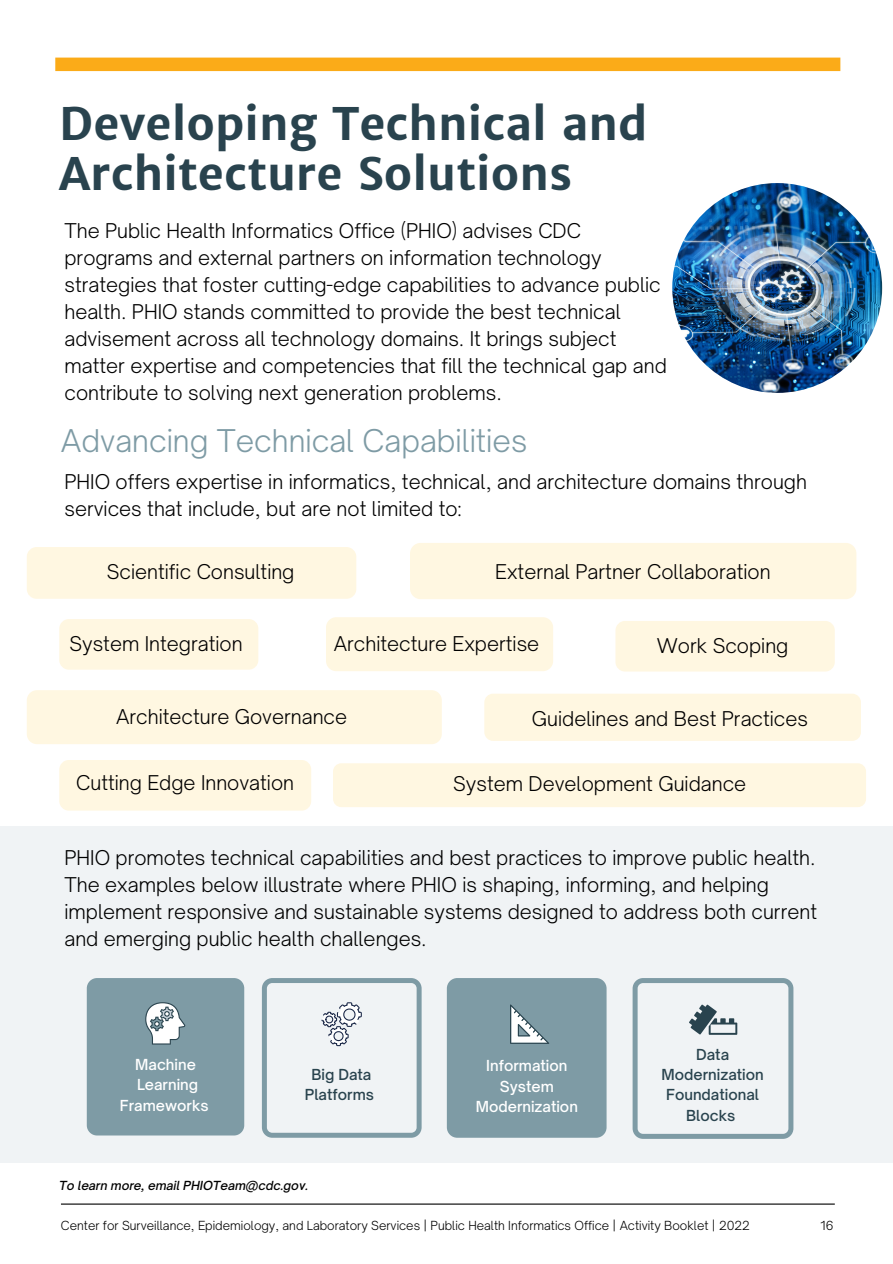
<style>
.page{position:relative;width:893px;height:1264px;background:#fff}
.page>*{position:absolute;margin:0;border:0;box-sizing:border-box;transform-origin:0 0}
.t1{font:700 45px/49.5px "Merriweather Sans";color:#29434e}
.t2{font:300 30px "Open Sauce One";color:#7e9ba5}
.t3{font:300 19.5px/27px "Open Sauce One";color:#000}
.t4{font:500 14.55px/20.2px "Open Sauce One";color:#fff;text-align:center}
.t5{font:500 14.55px/20.2px "Open Sauce One";color:#29434e;text-align:center}
.t6{font:300 12px "Open Sauce One";color:#000}
.t7{font:italic 500 12px "Open Sauce One";color:#000}
</style>
<div class="page">
<div style="left:0;top:826px;width:892px;height:336px;background:#f0f3f5"></div>
<hr style="left:61px;top:1203px;width:773px;height:1px;background:#000">
<img style="left:672px;top:183px;width:210px;height:210px;border-radius:50%">
<div style="left:55px;top:58px;width:785px;height:13px;background:#fbab18"></div>
<div style="left:27px;top:547px;width:329px;height:52px;background:#fff7e1;border-radius:10px"></div>
<div style="left:59px;top:760px;width:252px;height:50px;background:#fff7e1;border-radius:9px"></div>
<div style="left:59px;top:619px;width:199px;height:50px;background:#fff7e1;border-radius:10px"></div>
<div style="left:615px;top:621px;width:219px;height:50px;background:#fff7e1;border-radius:10px"></div>
<div style="left:484px;top:693px;width:376px;height:48px;background:#fff7e1;border-radius:9px"></div>
<div style="left:333px;top:763px;width:533px;height:44px;background:#fff7e1;border-radius:8px"></div>
<div style="left:27px;top:690px;width:415px;height:54px;background:#fff7e1;border-radius:10px"></div>
<div style="left:410px;top:543px;width:446px;height:56px;background:#fff7e1;border-radius:11px"></div>
<div style="left:326px;top:617px;width:227px;height:54px;background:#fff7e1;border-radius:10px"></div>
<div style="left:87px;top:978px;width:157px;height:157px;background:#7e9ba5;border-radius:10px"></div>
<svg style="left:262px;top:978px;width:159px;height:159px"></svg>
<div style="left:447px;top:978px;width:159px;height:159px;background:#7e9ba5;border-radius:10px"></div>
<svg style="left:510px;top:1004px;width:39px;height:39px"></svg>
<svg style="left:145px;top:1002px;width:41px;height:42px"></svg>
<svg style="left:632px;top:978px;width:161px;height:160px"></svg>
<p class="t1" style="left:59px;top:99px;width:590px">Developing Technical and<br>Architecture Solutions</p>
<p class="t3" style="left:64px;top:217px;width:604px">The Public Health Informatics Office (PHIO) advises CDC programs and external partners on information technology strategies that foster cutting-edge capabilities to advance public health. PHIO stands committed to provide the best technical advisement across all technology domains. It brings subject matter expertise and competencies that fill the technical gap and contribute to solving next generation problems.</p>
<p class="t2" style="left:61px;top:422px;width:468px">Advancing Technical Capabilities</p>
<p class="t3" style="left:64px;top:468px;width:744px">PHIO offers expertise in informatics, technical, and architecture domains through services that include, but are not limited to:</p>
<p class="t3" style="left:107px;top:558px;width:189px">Scientific Consulting</p>
<p class="t3" style="left:495px;top:557px;width:277px">External Partner Collaboration</p>
<p class="t3" style="left:69px;top:630px;width:175px">System Integration</p>
<p class="t3" style="left:334px;top:630px;width:207px">Architecture Expertise</p>
<p class="t3" style="left:656px;top:632px;width:133px">Work Scoping</p>
<p class="t3" style="left:116px;top:703px;width:232px">Architecture Governance</p>
<p class="t3" style="left:532px;top:705px;width:277px">Guidelines and Best Practices</p>
<p class="t3" style="left:76px;top:768px;width:219px">Cutting Edge Innovation</p>
<p class="t3" style="left:453px;top:770px;width:294px">System Development Guidance</p>
<p class="t3" style="left:64px;top:844px;width:754px">PHIO promotes technical capabilities and best practices to improve public health.<br>The examples below illustrate where PHIO is shaping, informing, and helping implement responsive and sustainable systems designed to address both current and emerging public health challenges.</p>
<p class="t4" style="left:120px;top:1054px;width:90px">Machine<br>Learning<br>Frameworks</p>
<p class="t4" style="left:475px;top:1055px;width:104px">Information<br>System<br>Modernization</p>
<p class="t5" style="left:305px;top:1064px;width:71px">Big Data<br>Platforms</p>
<p class="t5" style="left:661px;top:1044px;width:104px">Data<br>Modernization<br>Foundational<br>Blocks</p>
<p class="t7" style="left:59px;top:1177px;width:250px">To learn more, email PHIOTeam@cdc.gov.</p>
<p class="t6" style="left:61px;top:1217px;width:690px">Center for Surveillance, Epidemiology, and Laboratory Services | Public Health Informatics Office | Activity Booklet | 2022</p>
<p class="t6" style="left:820px;top:1217px;width:14px">16</p>
</div>
